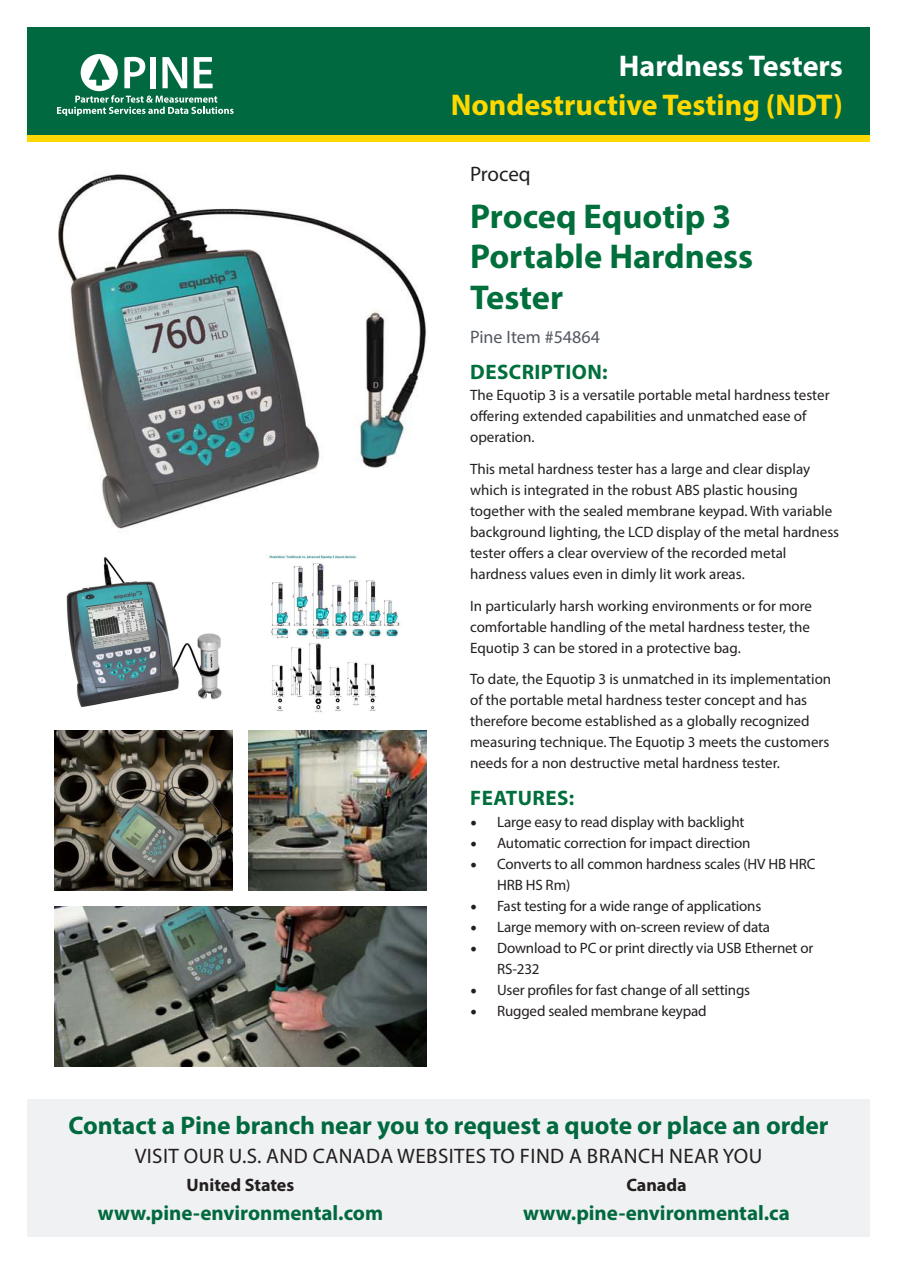
<style>
.page{position:relative;width:897px;height:1264px;background:#fff}
.page>*{position:absolute;margin:0;border:0;box-sizing:border-box;transform-origin:0 0}
.t1{font:700 34.5px/40.5px "Myriad Pro";color:#006f3c}
.t2{font:700 30px "Myriad Pro";color:#ffd801}
.t3{font:700 30px "Myriad Pro";color:#fff}
.t4{font:700 25.5px "Myriad Pro";color:#00693f}
.t5{font:21px "Myriad Pro";letter-spacing:.02em;color:#231f20}
.t6{font:700 21px "Myriad Pro";color:#00693f}
.t7{font:700 21px "Myriad Pro";letter-spacing:.02em;color:#006f3c}
.t8{font:700 18px "Myriad Pro";color:#231f20}
.t9{font:18px "Myriad Pro";color:#535860}
.t10{font:15px/21px "Myriad Pro";color:#231f20}
.s1{font-family:"Minion Pro";font-size:18px}
</style>
<div class="page">
<div style="left:27px;top:27px;width:842px;height:108px;background:#00693f"></div>
<div style="left:27px;top:135px;width:842px;height:7px;background:#ffd801"></div>
<svg style="left:57px;top:54px;width:176px;height:62px"></svg>
<div style="left:27px;top:1099px;width:842px;height:138px;background:#f0f1f2"></div>
<img style="left:59px;top:174px;width:368px;height:355px">
<img style="left:66px;top:557px;width:156px;height:150px">
<img style="left:269px;top:554px;width:131px;height:158px">
<img style="left:54px;top:906px;width:373px;height:160px">
<img style="left:54px;top:730px;width:178px;height:160px">
<img style="left:248px;top:730px;width:179px;height:160px">
<p class="t3" style="left:619px;top:47px;width:225px">Hardness Testers</p>
<p class="t2" style="left:451px;top:85px;width:393px">Nondestructive Testing (NDT)</p>
<p class="t5" style="left:470px;top:161px;width:62px">Proceq</p>
<p class="t1" style="left:470px;top:195px;width:284px">Proceq Equotip 3<br>Portable Hardness<br>Tester</p>
<p class="t9" style="left:470px;top:326px;width:131px">Pine Item #54864</p>
<p class="t7" style="left:470px;top:358px;width:139px">DESCRIPTION:</p>
<p class="t10" style="left:470px;top:384px;width:361px">The Equotip 3 is a versatile portable metal hardness tester offering extended capabilities and unmatched ease of operation.</p>
<p class="t10" style="left:470px;top:458px;width:370px">This metal hardness tester has a large and clear display which is integrated in the robust ABS plastic housing together with the sealed membrane keypad. With variable background lighting, the LCD display of the metal hardness tester offers a clear overview of the recorded metal hardness values even in dimly lit work areas.</p>
<p class="t10" style="left:470px;top:595px;width:343px">In particularly harsh working environments or for more comfortable handling of the metal hardness tester, the<br>Equotip 3 can be stored in a protective bag.</p>
<p class="t10" style="left:470px;top:668px;width:362px">To date, the Equotip 3 is unmatched in its implementation of the portable metal hardness tester concept and has therefore become established as a globally recognized measuring technique. The Equotip 3 meets the customers needs for a non destructive metal hardness tester.</p>
<p class="t7" style="left:470px;top:784px;width:105px">FEATURES:</p>
<p class="t10" style="left:470px;top:811px;width:276px"><span class="s1">•</span> Large easy to read display with backlight</p>
<p class="t10" style="left:470px;top:832px;width:282px"><span class="s1">•</span> Automatic correction for impact direction</p>
<p class="t10" style="left:497px;top:853px;width:320px;text-indent:-27px"><span class="s1">•</span> Converts to all common hardness scales (HV HB HRC<br>HRB HS Rm)</p>
<p class="t10" style="left:470px;top:895px;width:293px"><span class="s1">•</span> Fast testing for a wide range of applications</p>
<p class="t10" style="left:470px;top:916px;width:301px"><span class="s1">•</span> Large memory with on-screen review of data</p>
<p class="t10" style="left:497px;top:937px;width:318px;text-indent:-27px"><span class="s1">•</span> Download to PC or print directly via USB Ethernet or<br>RS-232</p>
<p class="t10" style="left:470px;top:979px;width:281px"><span class="s1">•</span> User profiles for fast change of all settings</p>
<p class="t10" style="left:470px;top:1000px;width:238px"><span class="s1">•</span> Rugged sealed membrane keypad</p>
<p class="t4" style="left:68px;top:1109px;width:761px">Contact a Pine branch near you to request a quote or place an order</p>
<p class="t5" style="left:135px;top:1143px;width:629px">VISIT OUR U.S. AND CANADA WEBSITES TO FIND A BRANCH NEAR YOU</p>
<p class="t8" style="left:187px;top:1173px;width:109px">United States</p>
<p class="t8" style="left:626px;top:1173px;width:62px">Canada</p>
<p class="t6" style="left:98px;top:1199px;width:287px">www.pine-environmental.com</p>
<p class="t6" style="left:523px;top:1199px;width:268px">www.pine-environmental.ca</p>
</div>
